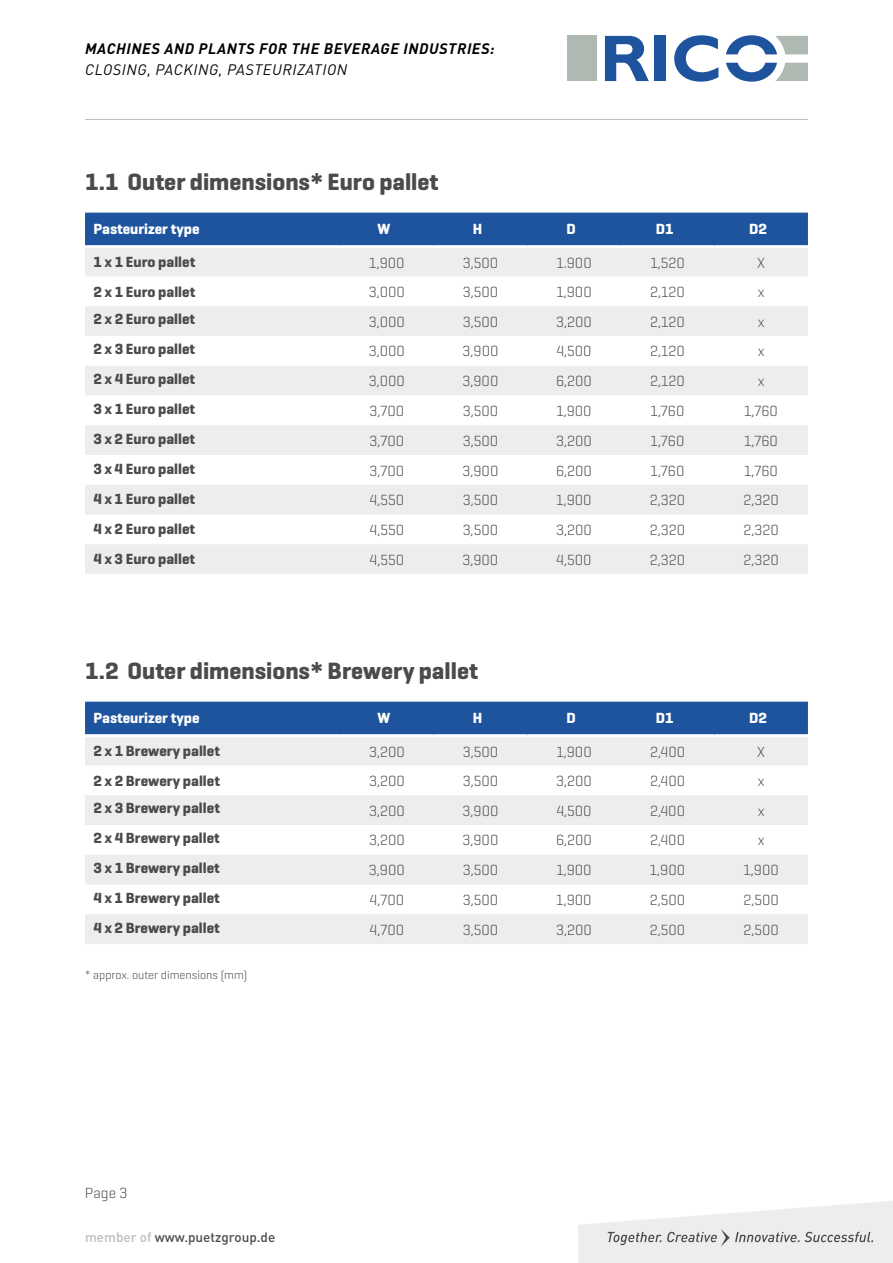
<style>
.page{position:relative;width:893px;height:1263px;background:#fff}
.page>*{position:absolute;margin:0;border:0;box-sizing:border-box;transform-origin:0 0}
.t1{font:700 24px "Geogrotesque";color:#4b4b4d}
.t2{font:300 15px "Geogrotesque";color:#4b4b4d}
.t3{font:700 15px "Geogrotesque";color:#4b4b4d}
.t4{font:700 15px "Geogrotesque";color:#fff}
.t5{font:italic 700 15px "DIN Pro";letter-spacing:.04em;color:#000}
.t6{font:italic 15px "DIN Pro";letter-spacing:.04em;color:#000}
.t7{font:500 13.5px "DIN Pro";color:#4b4b4d}
.t8{font:300 12px "Geogrotesque";color:#4b4b4d}
.s1{color:#bbbdbe}
</style>
<div class="page">
<svg style="left:578px;top:1201px;width:315px;height:62px"></svg>
<hr style="left:85px;top:119px;width:723px;height:1px;background:#bbbdbe">
<div style="left:567px;top:36px;width:30px;height:45px;background:#aebab1"></div>
<svg style="left:605px;top:36px;width:44px;height:45px"></svg>
<div style="left:654px;top:36px;width:12px;height:45px;background:#1e549e"></div>
<svg style="left:674px;top:35px;width:44px;height:47px"></svg>
<svg style="left:726px;top:35px;width:82px;height:19px"></svg>
<svg style="left:726px;top:63px;width:82px;height:19px"></svg>
<div style="left:85px;top:213px;width:723px;height:32px;background:#1e549e"></div>
<svg style="left:85px;top:248px;width:723px;height:326px;fill:#eceded"></svg>
<div style="left:85px;top:702px;width:723px;height:32px;background:#1e549e"></div>
<svg style="left:85px;top:737px;width:723px;height:207px;fill:#eceded"></svg>
<p class="t5" style="left:85px;top:38px;width:411px">MACHINES AND PLANTS FOR THE BEVERAGE INDUSTRIES:</p>
<p class="t6" style="left:85px;top:60px;width:264px">CLOSING, PACKING, PASTEURIZATION</p>
<h1 class="t1" style="left:85px;top:167px;width:355px">1.1 Outer dimensions* Euro pallet</h1>
<p class="t4" style="left:94px;top:220px;width:108px">Pasteurizer type</p>
<p class="t4" style="left:378px;top:220px;width:14px">W</p>
<p class="t4" style="left:473px;top:220px;width:11px">H</p>
<p class="t4" style="left:566px;top:220px;width:11px">D</p>
<p class="t4" style="left:656px;top:220px;width:19px">D1</p>
<p class="t4" style="left:749px;top:220px;width:19px">D2</p>
<p class="t3" style="left:94px;top:253px;width:103px">1 x 1 Euro pallet</p>
<p class="t2" style="left:369px;top:253px;width:37px">1,900</p>
<p class="t2" style="left:463px;top:253px;width:37px">3,500</p>
<p class="t2" style="left:556px;top:253px;width:37px">1.900</p>
<p class="t2" style="left:650px;top:253px;width:36px">1,520</p>
<p class="t2" style="left:757px;top:253px;width:9px">X</p>
<p class="t3" style="left:94px;top:283px;width:103px">2 x 1 Euro pallet</p>
<p class="t2" style="left:369px;top:282px;width:38px">3,000</p>
<p class="t2" style="left:463px;top:282px;width:37px">3,500</p>
<p class="t2" style="left:556px;top:282px;width:37px">1,900</p>
<p class="t2" style="left:650px;top:282px;width:36px">2,120</p>
<p class="t2" style="left:758px;top:282px;width:8px">x</p>
<p class="t3" style="left:94px;top:310px;width:103px">2 x 2 Euro pallet</p>
<p class="t2" style="left:369px;top:312px;width:38px">3,000</p>
<p class="t2" style="left:463px;top:312px;width:37px">3,500</p>
<p class="t2" style="left:556px;top:312px;width:37px">3,200</p>
<p class="t2" style="left:650px;top:312px;width:36px">2,120</p>
<p class="t2" style="left:758px;top:312px;width:8px">x</p>
<p class="t3" style="left:94px;top:340px;width:103px">2 x 3 Euro pallet</p>
<p class="t2" style="left:369px;top:342px;width:38px">3,000</p>
<p class="t2" style="left:462px;top:342px;width:37px">3,900</p>
<p class="t2" style="left:556px;top:342px;width:37px">4,500</p>
<p class="t2" style="left:650px;top:342px;width:36px">2,120</p>
<p class="t2" style="left:758px;top:342px;width:8px">x</p>
<p class="t3" style="left:93px;top:370px;width:103px">2 x 4 Euro pallet</p>
<p class="t2" style="left:369px;top:372px;width:38px">3,000</p>
<p class="t2" style="left:462px;top:372px;width:37px">3,900</p>
<p class="t2" style="left:556px;top:372px;width:37px">6,200</p>
<p class="t2" style="left:650px;top:372px;width:36px">2,120</p>
<p class="t2" style="left:758px;top:372px;width:8px">x</p>
<p class="t3" style="left:93px;top:400px;width:103px">3 x 1 Euro pallet</p>
<p class="t2" style="left:370px;top:401px;width:36px">3,700</p>
<p class="t2" style="left:463px;top:401px;width:37px">3,500</p>
<p class="t2" style="left:556px;top:401px;width:37px">1,900</p>
<p class="t2" style="left:651px;top:401px;width:35px">1,760</p>
<p class="t2" style="left:744px;top:401px;width:35px">1,760</p>
<p class="t3" style="left:93px;top:430px;width:103px">3 x 2 Euro pallet</p>
<p class="t2" style="left:370px;top:431px;width:36px">3,700</p>
<p class="t2" style="left:463px;top:431px;width:37px">3,500</p>
<p class="t2" style="left:556px;top:431px;width:37px">3,200</p>
<p class="t2" style="left:651px;top:431px;width:35px">1,760</p>
<p class="t2" style="left:744px;top:431px;width:35px">1,760</p>
<p class="t3" style="left:93px;top:460px;width:103px">3 x 4 Euro pallet</p>
<p class="t2" style="left:370px;top:461px;width:36px">3,700</p>
<p class="t2" style="left:462px;top:461px;width:37px">3,900</p>
<p class="t2" style="left:556px;top:461px;width:37px">6,200</p>
<p class="t2" style="left:651px;top:461px;width:35px">1,760</p>
<p class="t2" style="left:744px;top:461px;width:35px">1,760</p>
<p class="t3" style="left:93px;top:490px;width:103px">4 x 1 Euro pallet</p>
<p class="t2" style="left:370px;top:491px;width:36px">4,550</p>
<p class="t2" style="left:463px;top:491px;width:37px">3,500</p>
<p class="t2" style="left:556px;top:491px;width:37px">1,900</p>
<p class="t2" style="left:650px;top:491px;width:37px">2,320</p>
<p class="t2" style="left:743px;top:491px;width:37px">2,320</p>
<p class="t3" style="left:93px;top:520px;width:103px">4 x 2 Euro pallet</p>
<p class="t2" style="left:369px;top:521px;width:36px">4,550</p>
<p class="t2" style="left:463px;top:521px;width:37px">3,500</p>
<p class="t2" style="left:556px;top:521px;width:37px">3,200</p>
<p class="t2" style="left:650px;top:521px;width:37px">2,320</p>
<p class="t2" style="left:743px;top:521px;width:37px">2,320</p>
<p class="t3" style="left:93px;top:550px;width:103px">4 x 3 Euro pallet</p>
<p class="t2" style="left:369px;top:550px;width:36px">4,550</p>
<p class="t2" style="left:462px;top:550px;width:37px">3,900</p>
<p class="t2" style="left:556px;top:550px;width:37px">4,500</p>
<p class="t2" style="left:650px;top:550px;width:37px">2,320</p>
<p class="t2" style="left:743px;top:550px;width:37px">2,320</p>
<h1 class="t1" style="left:85px;top:656px;width:394px">1.2 Outer dimensions* Brewery pallet</h1>
<p class="t4" style="left:94px;top:709px;width:108px">Pasteurizer type</p>
<p class="t4" style="left:378px;top:709px;width:14px">W</p>
<p class="t4" style="left:473px;top:709px;width:11px">H</p>
<p class="t4" style="left:566px;top:709px;width:11px">D</p>
<p class="t4" style="left:656px;top:709px;width:19px">D1</p>
<p class="t4" style="left:749px;top:709px;width:19px">D2</p>
<p class="t3" style="left:94px;top:742px;width:128px">2 x 1 Brewery pallet</p>
<p class="t2" style="left:369px;top:742px;width:37px">3,200</p>
<p class="t2" style="left:463px;top:742px;width:37px">3,500</p>
<p class="t2" style="left:556px;top:742px;width:37px">1,900</p>
<p class="t2" style="left:650px;top:742px;width:37px">2,400</p>
<p class="t2" style="left:757px;top:742px;width:9px">X</p>
<p class="t3" style="left:94px;top:772px;width:128px">2 x 2 Brewery pallet</p>
<p class="t2" style="left:369px;top:771px;width:37px">3,200</p>
<p class="t2" style="left:463px;top:771px;width:37px">3,500</p>
<p class="t2" style="left:556px;top:771px;width:37px">3,200</p>
<p class="t2" style="left:650px;top:771px;width:37px">2,400</p>
<p class="t2" style="left:758px;top:771px;width:8px">x</p>
<p class="t3" style="left:94px;top:799px;width:128px">2 x 3 Brewery pallet</p>
<p class="t2" style="left:369px;top:801px;width:37px">3,200</p>
<p class="t2" style="left:462px;top:801px;width:37px">3,900</p>
<p class="t2" style="left:556px;top:801px;width:37px">4,500</p>
<p class="t2" style="left:650px;top:801px;width:37px">2,400</p>
<p class="t2" style="left:758px;top:801px;width:8px">x</p>
<p class="t3" style="left:93px;top:829px;width:128px">2 x 4 Brewery pallet</p>
<p class="t2" style="left:369px;top:831px;width:37px">3,200</p>
<p class="t2" style="left:462px;top:831px;width:37px">3,900</p>
<p class="t2" style="left:556px;top:831px;width:37px">6,200</p>
<p class="t2" style="left:650px;top:831px;width:37px">2,400</p>
<p class="t2" style="left:758px;top:831px;width:8px">x</p>
<p class="t3" style="left:93px;top:859px;width:128px">3 x 1 Brewery pallet</p>
<p class="t2" style="left:369px;top:861px;width:37px">3,900</p>
<p class="t2" style="left:463px;top:861px;width:37px">3,500</p>
<p class="t2" style="left:556px;top:861px;width:37px">1,900</p>
<p class="t2" style="left:650px;top:861px;width:37px">1,900</p>
<p class="t2" style="left:743px;top:861px;width:37px">1,900</p>
<p class="t3" style="left:93px;top:889px;width:128px">4 x 1 Brewery pallet</p>
<p class="t2" style="left:370px;top:890px;width:36px">4,700</p>
<p class="t2" style="left:463px;top:890px;width:37px">3,500</p>
<p class="t2" style="left:556px;top:890px;width:37px">1,900</p>
<p class="t2" style="left:650px;top:890px;width:37px">2,500</p>
<p class="t2" style="left:743px;top:890px;width:37px">2,500</p>
<p class="t3" style="left:93px;top:919px;width:128px">4 x 2 Brewery pallet</p>
<p class="t2" style="left:370px;top:920px;width:36px">4,700</p>
<p class="t2" style="left:463px;top:920px;width:37px">3,500</p>
<p class="t2" style="left:556px;top:920px;width:37px">3,200</p>
<p class="t2" style="left:650px;top:920px;width:37px">2,500</p>
<p class="t2" style="left:743px;top:920px;width:37px">2,500</p>
<p class="t8" style="left:85px;top:967px;width:164px">* approx. outer dimensions (mm)</p>
<p class="t2" style="left:85px;top:1184px;width:44px">Page 3</p>
<p class="t7" style="left:85px;top:1228px;width:192px"><span class="s1">member of</span> www.puetzgroup.de</p>
</div>
